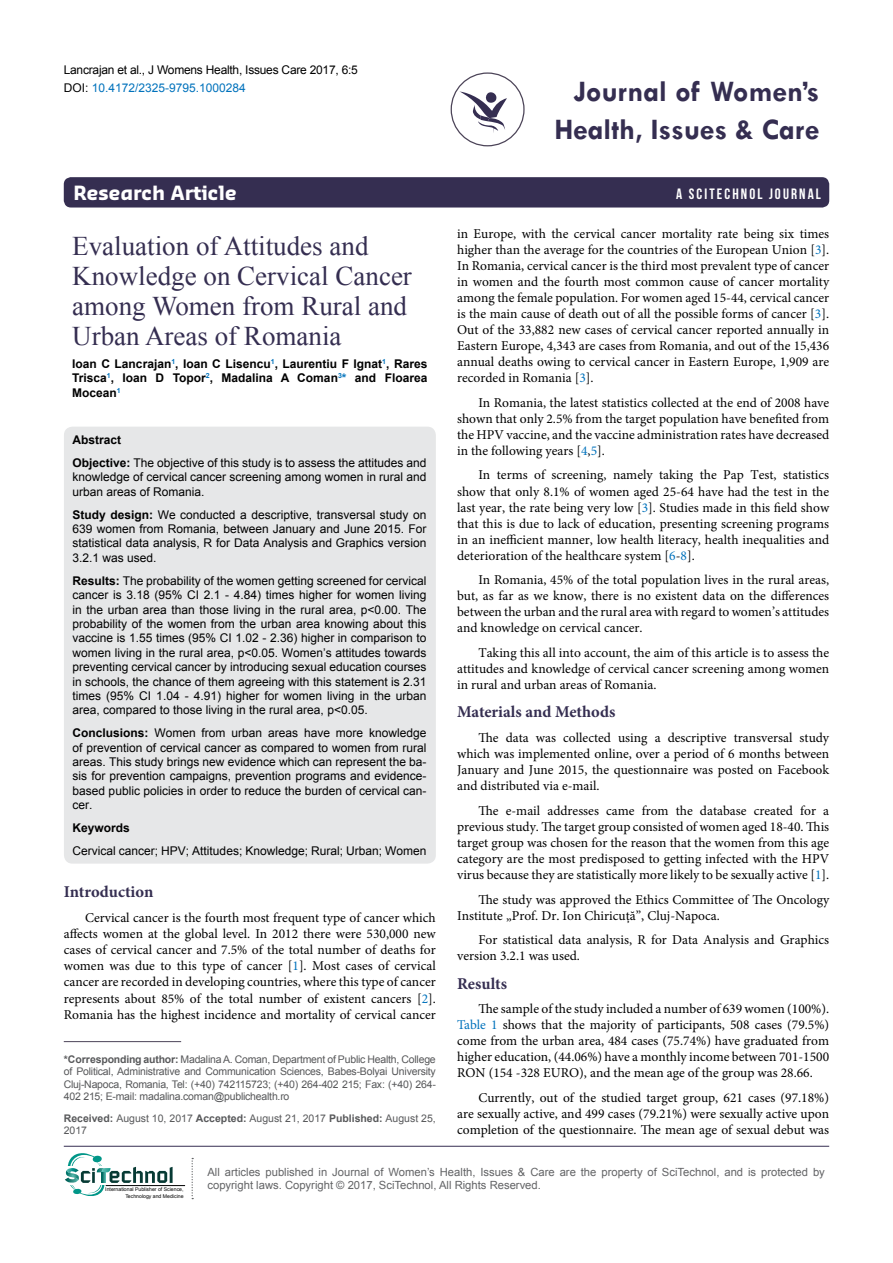
<style>
.page{position:relative;width:893px;height:1263px;background:#fff}
.page>*{position:absolute;margin:0;border:0;box-sizing:border-box;transform-origin:0 0}
.t1{font:700 30px/37.5px "Tw Cen";color:#352e51;text-align:right}
.t2{font:27px/30px "Times New Roman";color:#352e51}
.t3{font:700 19.2px "Sansa";color:#fff}
.t4{font:700 16.5px "Minion Pro";color:#352e51}
.t5{font:15px "Bebas Neue";letter-spacing:.14em;color:#fff}
.t6{font:13.5px/16px "Minion Pro";color:#000;text-align:justify}
.t7{font:12px/14.4px "Arial";color:#000;text-align:justify}
.t8{font:700 12px/14.4px "Arial";color:#000;text-align:justify}
.t9{font:12px/18px "Arial";letter-spacing:-.02em;color:#000}
.t10{font:11.25px/13.5px "Arial";color:#636466}
.t11{font:10.5px/12.6px "Arial";letter-spacing:-.02em;color:#57585a;text-align:justify}
.t12{font:10.5px/12.6px "Arial";color:#58595b}
.t13{font:5.1px/6.1px "Arial";color:#000;text-align:right}
.s1{color:#0072bc}
.s2{font-weight:700}
.s3{font-weight:700;color:#58595b}
</style>
<div class="page">
<div style="left:64px;top:177px;width:765px;height:30px;background:#352e51;border-radius:7px"></div>
<hr style="left:64px;top:1146px;width:765px;height:1px;background:#352e51">
<svg style="left:459px;top:91px;width:48px;height:43px"></svg>
<div style="left:451px;top:72px;width:74px;height:74px;border:1px solid #4c4458;border-radius:50%"></div>
<hr style="left:106px;top:1185px;width:79px;height:1px;background:#000">
<svg style="left:192px;top:1158px;width:1px;height:41px"></svg>
<svg style="left:65px;top:1153px;width:108px;height:43px"></svg>
<div style="left:64px;top:427px;width:372px;height:437px;background:#e6e7e8;border-radius:9px"></div>
<hr style="left:64px;top:1041px;width:117px;height:1px;background:#4c4458">
<p class="t9" style="left:64px;top:61px;width:296px">Lancrajan et al., J Womens Health, Issues Care 2017, 6:5<br>DOI: <span class="s1">10.4172/2325-9795.1000284</span></p>
<h1 class="t1" style="left:554px;top:72px;width:267px">Journal of Women’s<br>Health, Issues &amp; Care</h1>
<h3 class="t3" style="left:74px;top:181px;width:165px">Research Article</h3>
<p class="t5" style="left:676px;top:186px;width:146px">A SCITECHNOL JOURNAL</p>
<h2 class="t2" style="left:72px;top:231px;width:341px">Evaluation of Attitudes and<br>Knowledge on Cervical Cancer among Women from Rural and<br>Urban Areas of Romania</h2>
<p class="t8" style="left:72px;top:357px;width:357px">Ioan C Lancrajan<sup>1</sup>, Ioan C Lisencu<sup>1</sup>, Laurentiu F Ignat<sup>1</sup>, Rares Trisca<sup>1</sup>, Ioan D Topor<sup>2</sup>, Madalina A Coman<sup>3</sup><span class="s1">*</span> and Floarea Mocean<sup>1</sup></p>
<p class="t7" style="left:73px;top:428px;width:355px;line-height:23px"><span class="s2">Abstract<br>Objective:</span> The objective of this study is to assess the attitudes and</p>
<p class="t7" style="left:73px;top:470px;width:355px">knowledge of cervical cancer screening among women in rural and urban areas of Romania.</p>
<p class="t7" style="left:73px;top:507px;width:356px"><span class="s2">Study design:</span> We conducted a descriptive, transversal study on 639 women from Romania, between January and June 2015. For statistical data analysis, R for Data Analysis and Graphics version 3.2.1 was used.</p>
<p class="t7" style="left:73px;top:573px;width:356px"><span class="s2">Results:</span> The probability of the women getting screened for cervical cancer is 3.18 (95% CI 2.1 - 4.84) times higher for women living in the urban area than those living in the rural area, p&lt;0.00. The probability of the women from the urban area knowing about this vaccine is 1.55 times (95% CI 1.02 - 2.36) higher in comparison to women living in the rural area, p&lt;0.05. Women’s attitudes towards preventing cervical cancer by introducing sexual education courses in schools, the chance of them agreeing with this statement is 2.31 times (95% CI 1.04 - 4.91) higher for women living in the urban area, compared to those living in the rural area, p&lt;0.05.</p>
<p class="t7" style="left:73px;top:726px;width:356px"><span class="s2">Conclusions:</span> Women from urban areas have more knowledge of prevention of cervical cancer as compared to women from rural areas. This study brings new evidence which can represent the ba&shy;sis for prevention campaigns, prevention programs and evidence&shy;based public policies in order to reduce the burden of cervical can&shy;cer.</p>
<p class="t8" style="left:73px;top:821px;width:59px">Keywords</p>
<p class="t7" style="left:73px;top:844px;width:355px">Cervical cancer; HPV; Attitudes; Knowledge; Rural; Urban; Women</p>
<p class="t4" style="left:64px;top:880px;width:91px">Introduction</p>
<p class="t6" style="left:64px;top:909px;width:374px;text-indent:21px">Cervical cancer is the fourth most frequent type of cancer which affects women at the global level. In 2012 there were 530,000 new cases of cervical cancer and 7.5% of the total number of deaths for women was due to this type of cancer [<span class="s1">1</span>]. Most cases of cervical cancer are recorded in developing countries, where this type of cancer represents about 85% of the total number of existent cancers [<span class="s1">2</span>].<br>Romania has the highest incidence and mortality of cervical cancer</p>
<p class="t11" style="left:64px;top:1053px;width:374px"><span class="s3">*Corresponding author:</span> Madalina A. Coman, Department of Public Health, College of Political, Administrative and Communication Sciences, Babes-Bolyai University Cluj-Napoca, Romania, Tel: (+40) 742115723; (+40) 264-402 215; Fax: (+40) 264- 402 215; E-mail: madalina.coman@publichealth.ro</p>
<p class="t12" style="left:64px;top:1112px;width:374px"><span class="s2">Received:</span> August 10, 2017 <span class="s2">Accepted:</span> August 21, 2017 <span class="s2">Published:</span> August 25,<br>2017</p>
<p class="t6" style="left:457px;top:225px;width:374px">in Europe, with the cervical cancer mortality rate being six times higher than the average for the countries of the European Union [<span class="s1">3</span>].<br>In Romania, cervical cancer is the third most prevalent type of cancer in women and the fourth most common cause of cancer mortality among the female population. For women aged 15-44, cervical cancer is the main cause of death out of all the possible forms of cancer [<span class="s1">3</span>].<br>Out of the 33,882 new cases of cervical cancer reported annually in Eastern Europe, 4,343 are cases from Romania, and out of the 15,436 annual deaths owing to cervical cancer in Eastern Europe, 1,909 are recorded in Romania [<span class="s1">3</span>].</p>
<p class="t6" style="left:457px;top:394px;width:374px;text-indent:21px">In Romania, the latest statistics collected at the end of 2008 have shown that only 2.5% from the target population have benefited from the HPV vaccine, and the vaccine administration rates have decreased in the following years [<span class="s1">4</span>,<span class="s1">5</span>].</p>
<p class="t6" style="left:457px;top:467px;width:374px;text-indent:21px">In terms of screening, namely taking the Pap Test, statistics show that only 8.1% of women aged 25-64 have had the test in the last year, the rate being very low [<span class="s1">3</span>]. Studies made in this field show that this is due to lack of education, presenting screening programs in an inefficient manner, low health literacy, health inequalities and deterioration of the healthcare system [<span class="s1">6</span>-<span class="s1">8</span>].</p>
<p class="t6" style="left:457px;top:572px;width:374px;text-indent:21px">In Romania, 45% of the total population lives in the rural areas, but, as far as we know, there is no existent data on the differences between the urban and the rural area with regard to women’s attitudes and knowledge on cervical cancer.</p>
<p class="t6" style="left:457px;top:645px;width:374px;text-indent:21px">Taking this all into account, the aim of this article is to assess the attitudes and knowledge of cervical cancer screening among women in rural and urban areas of Romania.</p>
<p class="t4" style="left:457px;top:700px;width:160px">Materials and Methods</p>
<p class="t6" style="left:457px;top:730px;width:374px;text-indent:21px">The data was collected using a descriptive transversal study which was implemented online, over a period of 6 months between January and June 2015, the questionnaire was posted on Facebook and distributed via e-mail.</p>
<p class="t6" style="left:457px;top:802px;width:374px;text-indent:21px">The e-mail addresses came from the database created for a previous study. The target group consisted of women aged 18-40. This target group was chosen for the reason that the women from this age category are the most predisposed to getting infected with the HPV virus because they are statistically more likely to be sexually active [<span class="s1">1</span>].</p>
<p class="t6" style="left:457px;top:891px;width:374px;text-indent:21px">The study was approved the Ethics Committee of The Oncology<br>Institute „Prof. Dr. Ion Chiricuță”, Cluj-Napoca.</p>
<p class="t6" style="left:457px;top:932px;width:374px;text-indent:21px">For statistical data analysis, R for Data Analysis and Graphics version 3.2.1 was used.</p>
<p class="t4" style="left:457px;top:972px;width:51px">Results</p>
<p class="t6" style="left:457px;top:1001px;width:374px;text-indent:21px">The sample of the study included a number of 639 women (100%).<br><span class="s1">Table 1</span> shows that the majority of participants, 508 cases (79.5%) come from the urban area, 484 cases (75.74%) have graduated from higher education, (44.06%) have a monthly income between 701-1500<br>RON (154 -328 EURO), and the mean age of the group was 28.66.</p>
<p class="t6" style="left:457px;top:1090px;width:374px;text-indent:21px">Currently, out of the studied target group, 621 cases (97.18%) are sexually active, and 499 cases (79.21%) were sexually active upon completion of the questionnaire. The mean age of sexual debut was</p>
<p class="t13" style="left:105px;top:1186px;width:80px">International Publisher of Science,<br>Technology and Medicine</p>
<p class="t10" style="left:207px;top:1165px;width:619px">All articles published in Journal of Women’s Health, Issues &amp; Care are the property of SciTechnol, and is protected by copyright laws. Copyright © 2017, SciTechnol, All Rights Reserved.</p>
</div>
